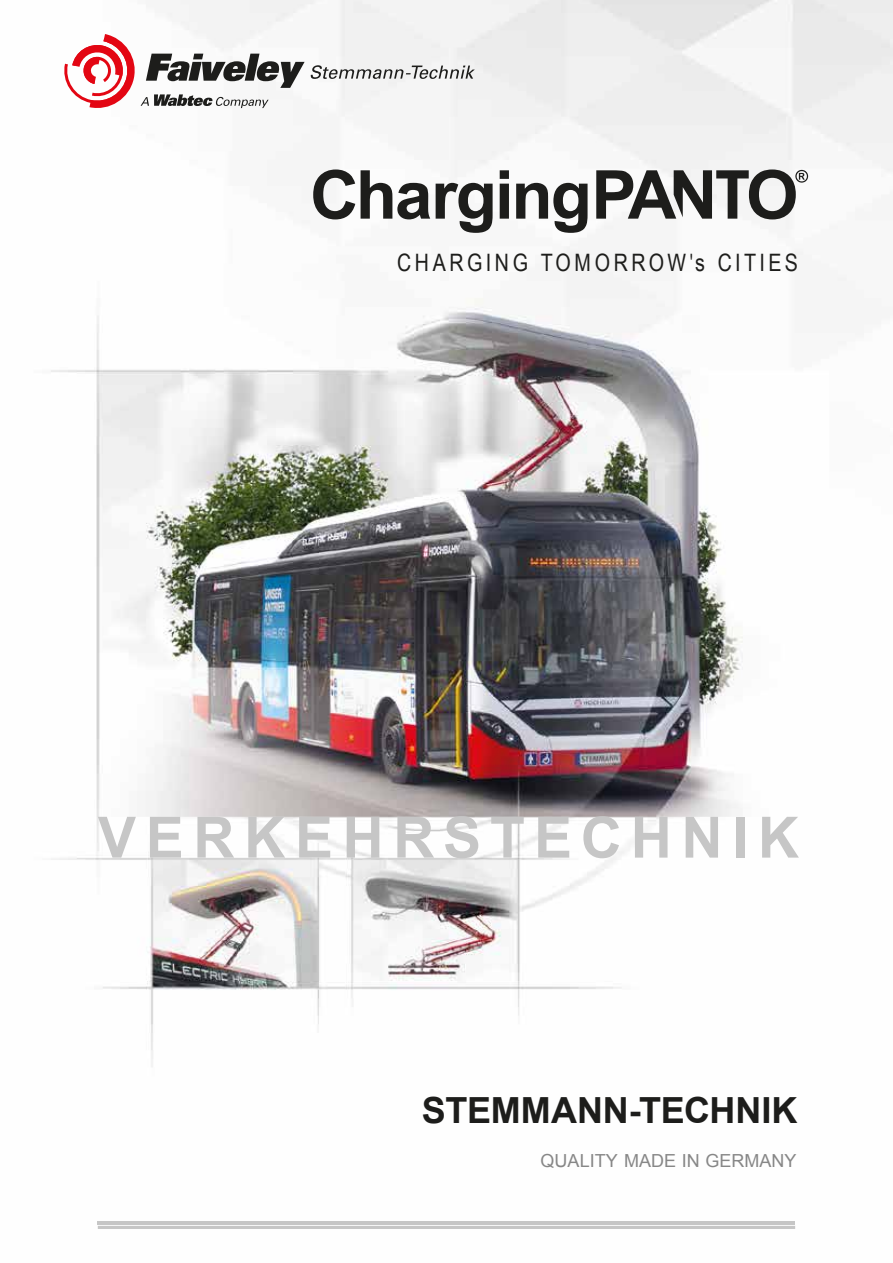
<style>
.page{position:relative;width:893px;height:1263px;background:#fff}
.page>*{position:absolute;margin:0;border:0;box-sizing:border-box;transform-origin:0 0}
.t1{font:700 57px "Arial";letter-spacing:.165em;color:#c6c6c6}
.t2{font:700 36px "Arial";letter-spacing:-.005em;color:#1d1d1b}
.t3{font:24px "Arial Narrow";letter-spacing:.145em;color:#1d1d1b}
.t4{font:18px "Arial";color:#878787}
</style>
<div class="page">
<img style="left:51px;top:0;width:842px;height:1229px">
<hr style="left:98px;top:1221px;width:697px;height:3px;background:#c6c6c6">
<hr style="left:98px;top:1226px;width:697px;height:3px;background:#c6c6c6">
<svg style="left:61px;top:34px;width:414px;height:77px"></svg>
<svg style="left:313px;top:169px;width:42px;height:50px"></svg>
<svg style="left:361px;top:170px;width:69px;height:49px"></svg>
<svg style="left:436px;top:183px;width:57px;height:50px"></svg>
<svg style="left:500px;top:170px;width:9px;height:49px"></svg>
<svg style="left:516px;top:183px;width:72px;height:50px"></svg>
<svg style="left:596px;top:169px;width:212px;height:50px"></svg>
<p class="t3" style="left:397px;top:245px;width:402px">CHARGING TOMORROW′s CITIES</p>
<h1 class="t1" style="left:98px;top:799px;width:703px">VERKEHRSTECHNIK</h1>
<h2 class="t2" style="left:422px;top:1086px;width:377px">STEMMANN-TECHNIK</h2>
<p class="t4" style="left:541px;top:1148px;width:257px">QUALITY MADE IN GERMANY</p>
</div>
